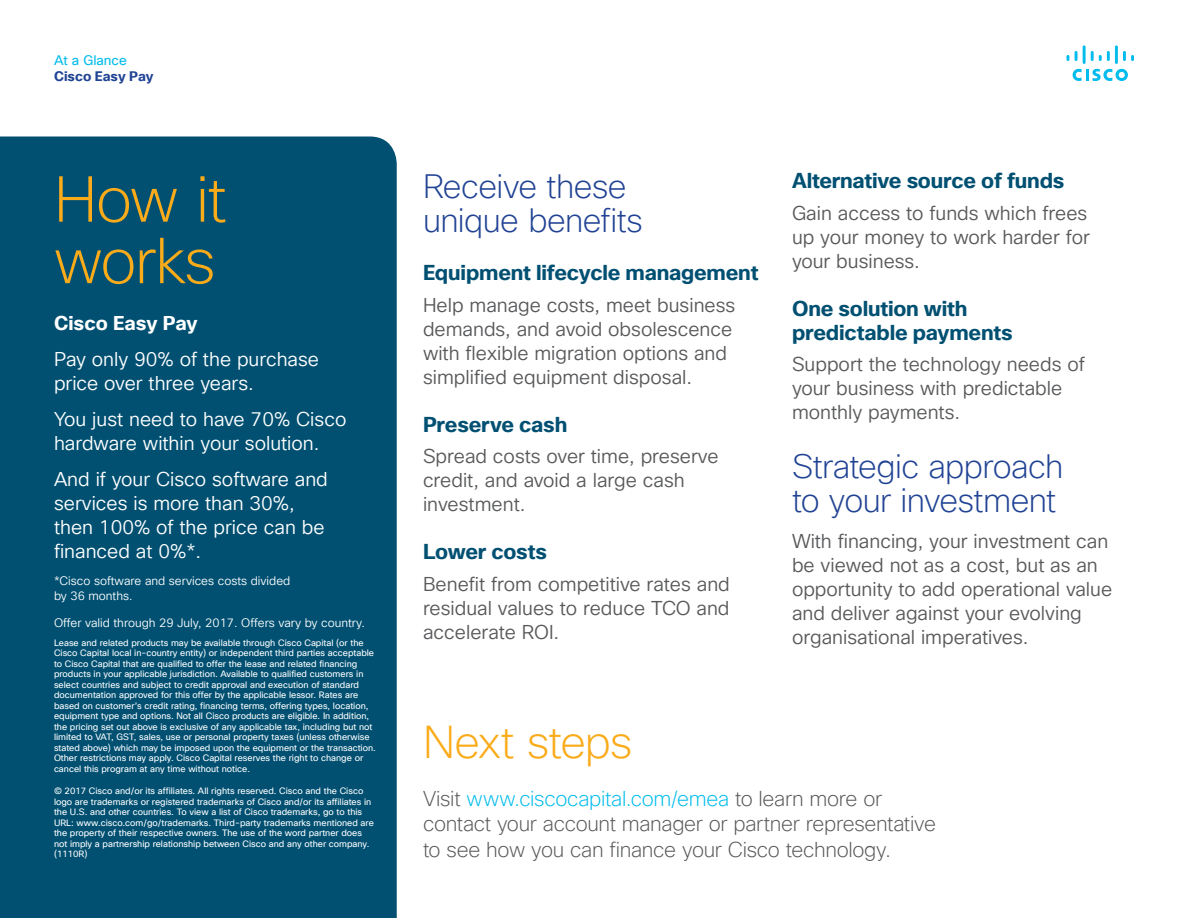
<style>
.page{position:relative;width:1188px;height:918px;background:#fff}
.page>*{position:absolute;margin:0;border:0;box-sizing:border-box;transform-origin:0 0}
.Subhead1_Orange{font:200 63px/61.5px "Cisco Sans";letter-spacing:-.025em;color:#faab1a}
.Subhead1_Orange-2{font:200 45px "Cisco Sans TT";letter-spacing:-.02em;color:#faab1a}
.Subhead2_Indigo{font:200 33px/34.5px "Cisco Sans TT";letter-spacing:-.015em;color:#214394}
.Intro{font:200 21px/25.5px "Cisco Sans TT";letter-spacing:-.015em;color:#57585a}
.Subhead4_Indigo{font:700 21px/24px "Cisco Sans";letter-spacing:-.01em;color:#015072}
.Body{font:300 19.5px/24px "Cisco Sans";color:#57585a}
.Body_White{font:19.5px/24px "Cisco Sans TT Light";color:#fff}
.Body_White-2{font:700 19.5px "Cisco Sans TT";color:#fff}
.t1{font:700 13.5px "Cisco Sans TT";color:#214394}
.t2{font:13.5px "Cisco Sans TT";color:#01bcec}
.Body_White-3{font:12px/15px "Cisco Sans TT Light";color:#fff}
.t3{font:9px/10.5px "Cisco Sans TT";color:#fff}
.s1{color:#01bcec}
</style>
<div class="page">
<svg style="left:1073px;top:69px;width:55px;height:12px"></svg>
<svg style="left:1067px;top:55px;width:2px;height:6px"></svg>
<svg style="left:1075px;top:51px;width:3px;height:10px"></svg>
<hr style="left:1083px;top:45px;width:3px;height:19px;background:#01bcec">
<svg style="left:1091px;top:51px;width:19px;height:10px"></svg>
<hr style="left:1115px;top:45px;width:3px;height:19px;background:#01bcec">
<svg style="left:1123px;top:51px;width:11px;height:10px"></svg>
<div style="left:0;top:136px;width:397px;height:782px;background:#015072"></div>
<h3 class="t2" style="left:54px;top:51px;width:74px">At a Glance</h3>
<h3 class="t1" style="left:54px;top:68px;width:101px">Cisco Easy Pay</h3>
<p class="Subhead1_Orange" style="left:54px;top:171px;width:174px">How it works</p>
<p class="Body_White-2" style="left:54px;top:310px;width:145px">Cisco Easy Pay</p>
<p class="Body_White" style="left:54px;top:347px;width:267px">Pay only 90% of the purchase price over three years.</p>
<p class="Body_White" style="left:54px;top:407px;width:294px">You just need to have 70% Cisco hardware within your solution.</p>
<p class="Body_White" style="left:54px;top:467px;width:275px">And if your Cisco software and services is more than 30%, then 100% of the price can be financed at 0%*.</p>
<p class="Body_White-3" style="left:54px;top:573px;width:238px">*Cisco software and services costs divided by 36 months.</p>
<p class="Body_White-3" style="left:54px;top:615px;width:312px">Offer valid through 29 July, 2017. Offers vary by country.</p>
<p class="t3" style="left:54px;top:637px;width:323px">Lease and related products may be available through Cisco Capital (or the Cisco Capital local in-country entity) or independent third parties acceptable to Cisco Capital that are qualified to offer the lease and related financing products in your applicable jurisdiction. Available to qualified customers in select countries and subject to credit approval and execution of standard documentation approved for this offer by the applicable lessor. Rates are based on customer’s credit rating, financing terms, offering types, location, equipment type and options. Not all Cisco products are eligible. In addition, the pricing set out above is exclusive of any applicable tax, including but not limited to VAT, GST, sales, use or personal property taxes (unless otherwise stated above) which may be imposed upon the equipment or the transaction.<br>Other restrictions may apply. Cisco Capital reserves the right to change or cancel this program at any time without notice.</p>
<p class="t3" style="left:54px;top:786px;width:321px">© 2017 Cisco and/or its affiliates. All rights reserved. Cisco and the Cisco logo are trademarks or registered trademarks of Cisco and/or its affiliates in the U.S. and other countries. To view a list of Cisco trademarks, go to this URL: www.cisco.com/go/trademarks. Third-party trademarks mentioned are the property of their respective owners. The use of the word partner does not imply a partnership relationship between Cisco and any other company. (1110R)</p>
<p class="Subhead2_Indigo" style="left:423px;top:170px;width:221px">Receive these unique benefits</p>
<p class="Subhead4_Indigo" style="left:423px;top:262px;width:337px">Equipment lifecycle management</p>
<p class="Body" style="left:423px;top:294px;width:314px">Help manage costs, meet business demands, and avoid obsolescence with flexible migration options and simplified equipment disposal.</p>
<p class="Subhead4_Indigo" style="left:423px;top:413px;width:146px">Preserve cash</p>
<p class="Body" style="left:423px;top:445px;width:297px">Spread costs over time, preserve credit, and avoid a large cash investment.</p>
<p class="Subhead4_Indigo" style="left:423px;top:541px;width:126px">Lower costs</p>
<p class="Body" style="left:423px;top:573px;width:308px;text-align:justify">Benefit from competitive rates and residual values to reduce TCO and accelerate ROI.</p>
<p class="Subhead4_Indigo" style="left:792px;top:170px;width:274px">Alternative source of funds</p>
<p class="Body" style="left:792px;top:202px;width:300px">Gain access to funds which frees up your money to work harder for your business.</p>
<p class="Subhead4_Indigo" style="left:792px;top:297px;width:222px">One solution with predictable payments</p>
<p class="Body" style="left:792px;top:353px;width:294px">Support the technology needs of your business with predictable monthly payments.</p>
<p class="Subhead2_Indigo" style="left:792px;top:450px;width:273px">Strategic approach to your investment</p>
<p class="Body" style="left:792px;top:530px;width:322px">With financing, your investment can be viewed not as a cost, but as an opportunity to add operational value and deliver against your evolving organisational imperatives.</p>
<p class="Subhead1_Orange-2" style="left:423px;top:713px;width:211px">Next steps</p>
<p class="Intro" style="left:423px;top:786px;width:515px">Visit <span class="s1">www.ciscocapital.com/emea</span> to learn more or contact your account manager or partner representative to see how you can finance your Cisco technology.</p>
</div>
